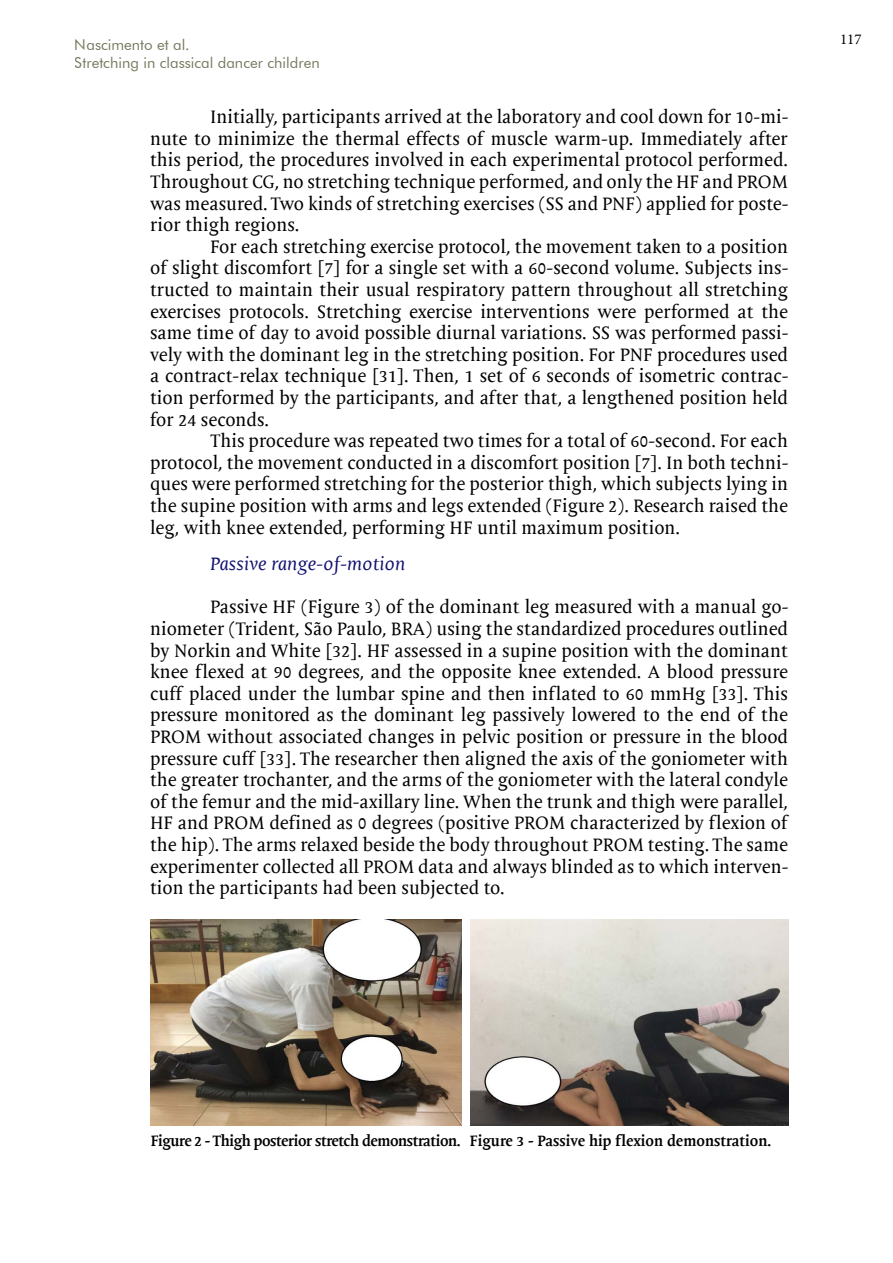
<style>
.page{position:relative;width:893px;height:1263px;background:#fff}
.page>*{position:absolute;margin:0;border:0;box-sizing:border-box;transform-origin:0 0}
.t1{font:18px/21.6px "Mantika Book W01";color:#000;text-align:justify}
.t2{font:italic 18px "Mantika Book W01";color:#101070}
.t3{font:700 15px "Mantika Book W01";letter-spacing:-.03em;color:#000}
.t4{font:15px/18px "Futura BT";color:#272b00}
.t5{font:15px "Minion Pro";color:#000}
</style>
<div class="page">
<img style="left:151px;top:919px;width:311px;height:206px">
<img style="left:470px;top:920px;width:319px;height:205px">
<p class="t4" style="left:75px;top:36px;width:246px">Nascimento et al.<br>Stretching in classical dancer children</p>
<p class="t1" style="left:150px;top:106px;width:640px;text-indent:60px">Initially, participants arrived at the laboratory and cool down for 10-mi&shy;nute to minimize the thermal effects of muscle warm-up. Immediately after this period, the procedures involved in each experimental protocol performed.<br>Throughout CG, no stretching technique performed, and only the HF and PROM was measured. Two kinds of stretching exercises (SS and PNF) applied for poste&shy;rior thigh regions.</p>
<p class="t1" style="left:150px;top:236px;width:640px;text-indent:60px">For each stretching exercise protocol, the movement taken to a position of slight discomfort [7] for a single set with a 60-second volume. Subjects ins&shy;tructed to maintain their usual respiratory pattern throughout all stretching exercises protocols. Stretching exercise interventions were performed at the same time of day to avoid possible diurnal variations. SS was performed passi&shy;vely with the dominant leg in the stretching position. For PNF procedures used a contract-relax technique [31]. Then, 1 set of 6 seconds of isometric contrac&shy;tion performed by the participants, and after that, a lengthened position held for 24 seconds.</p>
<p class="t1" style="left:150px;top:430px;width:640px;text-indent:60px">This procedure was repeated two times for a total of 60-second. For each protocol, the movement conducted in a discomfort position [7]. In both techni&shy;ques were performed stretching for the posterior thigh, which subjects lying in the supine position with arms and legs extended (Figure 2). Research raised the leg, with knee extended, performing HF until maximum position.</p>
<p class="t2" style="left:210px;top:553px;width:197px">Passive range-of-motion</p>
<p class="t1" style="left:150px;top:597px;width:640px;text-indent:60px">Passive HF (Figure 3) of the dominant leg measured with a manual go&shy;niometer (Trident, São Paulo, BRA) using the standardized procedures outlined by Norkin and White [32]. HF assessed in a supine position with the dominant knee flexed at 90 degrees, and the opposite knee extended. A blood pressure cuff placed under the lumbar spine and then inflated to 60 mmHg [33]. This pressure monitored as the dominant leg passively lowered to the end of the PROM without associated changes in pelvic position or pressure in the blood pressure cuff [33]. The researcher then aligned the axis of the goniometer with the greater trochanter, and the arms of the goniometer with the lateral condyle of the femur and the mid-axillary line. When the trunk and thigh were parallel, HF and PROM defined as 0 degrees (positive PROM characterized by flexion of the hip). The arms relaxed beside the body throughout PROM testing. The same experimenter collected all PROM data and always blinded as to which interven&shy;tion the participants had been subjected to.</p>
<p class="t5" style="left:840px;top:29px;width:23px">117</p>
<p class="t3" style="left:151px;top:1132px;width:622px">Figure 2 - Thigh posterior stretch demonstration. Figure 3 - Passive hip flexion demonstration.</p>
</div>
